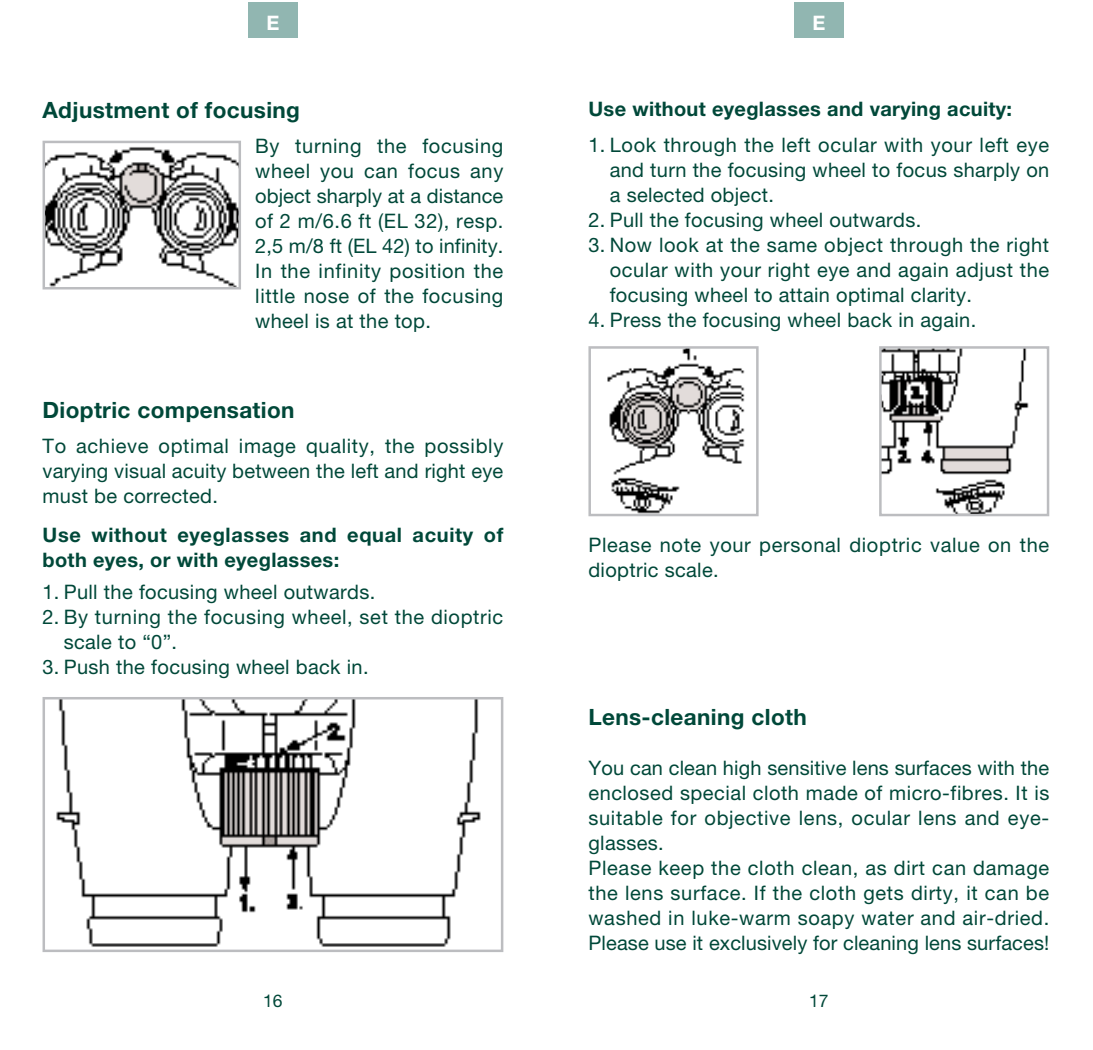
<style>
.page{position:relative;width:1093px;height:1050px;background:#fff}
.page>*{position:absolute;margin:0;border:0;box-sizing:border-box;transform-origin:0 0}
.t1{font:700 22.5px "Helvetica Neue";letter-spacing:.015em;color:#004839}
.t2{font:20px/25px "Helvetica Neue";letter-spacing:.015em;color:#004839;text-align:justify}
.t3{font:20px/25px "Helvetica Neue";letter-spacing:.035em;color:#004839}
.t4{font:700 20px/25px "Helvetica Neue";letter-spacing:.035em;color:#004839}
.t5{font:700 20px "Helvetica Neue";letter-spacing:.015em;color:#004839}
.t6{font:700 20px "Helvetica Neue";color:#fff}
.t7{font:17.5px "Helvetica Neue";color:#004839}
</style>
<div class="page">
<div style="left:794px;top:2px;width:49px;height:36px;background:#91b6b1"></div>
<div style="left:248px;top:2px;width:50px;height:36px;background:#91b6b1"></div>
<img style="left:56px;top:700px;width:425px;height:247px">
<div style="left:43px;top:697px;width:460px;height:255px;border:2px solid #bcbdc0"></div>
<img style="left:607px;top:349px;width:138px;height:164px">
<div style="left:588px;top:346px;width:170px;height:170px;border:2px solid #bcbdc0"></div>
<img style="left:882px;top:349px;width:147px;height:164px">
<div style="left:879px;top:346px;width:170px;height:170px;border:2px solid #bcbdc0"></div>
<img style="left:46px;top:147px;width:192px;height:140px">
<div style="left:43px;top:141px;width:198px;height:149px;border:2px solid #bcbdc0"></div>
<p class="t6" style="left:266px;top:16px;width:14px">E</p>
<p class="t6" style="left:812px;top:16px;width:14px">E</p>
<p class="t1" style="left:43px;top:102px;width:259px">Adjustment of focusing</p>
<p class="t2" style="left:255px;top:135px;width:250px">By turning the focusing wheel you can focus any object sharply at a distance of 2 m/6.6 ft (EL 32), resp.<br>2,5 m/8 ft (EL 42) to infinity.<br>In the infinity position the little nose of the focusing wheel is at the top.</p>
<p class="t1" style="left:43px;top:402px;width:253px">Dioptric compensation</p>
<p class="t2" style="left:43px;top:435px;width:462px">To achieve optimal image quality, the possibly varying visual acuity between the left and right eye must be corrected.</p>
<p class="t4" style="left:43px;top:524px;width:462px">Use without eyeglasses and equal acuity of both eyes, or with eyeglasses:</p>
<p class="t2" style="left:43px;top:581px;width:334px">1. Pull the focusing wheel outwards.</p>
<p class="t2" style="left:64px;top:606px;width:441px;text-indent:-21px">2. By turning the focusing wheel, set the dioptric scale to “0”.</p>
<p class="t2" style="left:43px;top:656px;width:327px">3. Push the focusing wheel back in.</p>
<p class="t5" style="left:588px;top:102px;width:425px">Use without eyeglasses and varying acuity:</p>
<p class="t2" style="left:609px;top:134px;width:441px;text-indent:-21px">1. Look through the left ocular with your left eye and turn the focusing wheel to focus sharply on a selected object.</p>
<p class="t2" style="left:588px;top:209px;width:334px">2. Pull the focusing wheel outwards.</p>
<p class="t2" style="left:609px;top:234px;width:441px;text-indent:-21px">3. Now look at the same object through the right ocular with your right eye and again adjust the focusing wheel to attain optimal clarity.</p>
<p class="t2" style="left:588px;top:309px;width:389px">4. Press the focusing wheel back in again.</p>
<p class="t3" style="left:588px;top:534px;width:462px">Please note your personal dioptric value on the dioptric scale.</p>
<p class="t1" style="left:588px;top:709px;width:220px">Lens-cleaning cloth</p>
<p class="t3" style="left:588px;top:758px;width:462px">You can clean high sensitive lens surfaces with the enclosed special cloth made of micro-fibres. It is suitable for objective lens, ocular lens and eye&shy;glasses.<br>Please keep the cloth clean, as dirt can damage the lens surface. If the cloth gets dirty, it can be washed in luke-warm soapy water and air-dried.<br>Please use it exclusively for cleaning lens surfaces!</p>
<p class="t7" style="left:263px;top:995px;width:21px">16</p>
<p class="t7" style="left:809px;top:995px;width:21px">17</p>
</div>
